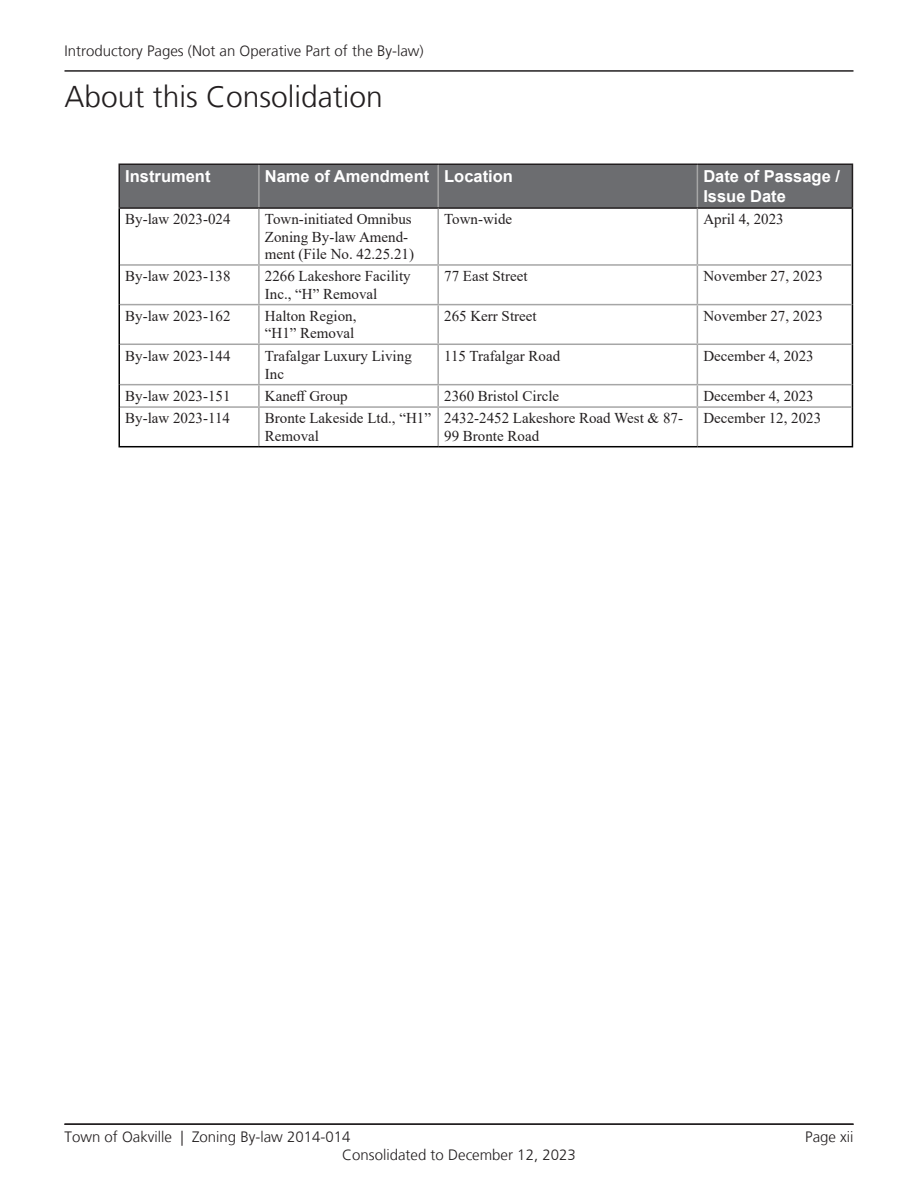
<style>
.page{position:relative;width:918px;height:1188px;background:#fff}
.page>*{position:absolute;margin:0;border:0;box-sizing:border-box;transform-origin:0 0}
.t1{font:300 30px "Frutiger";color:#231f20}
.Table-HeaderMain{font:700 16.5px/19.8px "Arial";color:#fff}
.Default{font:15px/17.2px "Times New Roman";color:#231f20}
.Table-BodyLeft{font:15px "Times New Roman";color:#231f20}
.t2{font:300 15px/18px "Frutiger";color:#231f20}
</style>
<div class="page">
<hr style="left:64px;top:70px;width:790px;height:2px;background:#231f20">
<hr style="left:64px;top:1124px;width:790px;height:1px;background:#231f20">
<div style="left:120px;top:165px;width:732px;height:42px;background:#6c6d70"></div>
<hr style="left:258px;top:165px;width:2px;height:42px;background:#a6a6a6">
<hr style="left:437px;top:165px;width:2px;height:42px;background:#a6a6a6">
<hr style="left:697px;top:165px;width:1px;height:42px;background:#a6a6a6">
<hr style="left:118px;top:164px;width:141px;height:1px;background:#231f20">
<hr style="left:118px;top:165px;width:2px;height:42px;background:#231f20">
<hr style="left:259px;top:164px;width:179px;height:1px;background:#231f20">
<hr style="left:438px;top:164px;width:259px;height:1px;background:#231f20">
<hr style="left:697px;top:164px;width:156px;height:1px;background:#231f20">
<hr style="left:852px;top:165px;width:1px;height:42px;background:#231f20">
<hr style="left:118px;top:207px;width:141px;height:2px;background:#231f20">
<hr style="left:259px;top:207px;width:179px;height:2px;background:#231f20">
<hr style="left:438px;top:207px;width:259px;height:2px;background:#231f20">
<hr style="left:697px;top:207px;width:156px;height:2px;background:#231f20">
<hr style="left:118px;top:209px;width:2px;height:56px;background:#000">
<hr style="left:852px;top:209px;width:1px;height:56px;background:#000">
<hr style="left:118px;top:265px;width:2px;height:40px;background:#000">
<hr style="left:852px;top:265px;width:1px;height:40px;background:#000">
<hr style="left:118px;top:305px;width:2px;height:39px;background:#000">
<hr style="left:852px;top:305px;width:1px;height:39px;background:#000">
<hr style="left:118px;top:344px;width:2px;height:41px;background:#000">
<hr style="left:852px;top:344px;width:1px;height:41px;background:#000">
<hr style="left:118px;top:385px;width:2px;height:22px;background:#000">
<svg style="left:852px;top:385px;width:1px;height:22px"></svg>
<hr style="left:118px;top:407px;width:2px;height:39px;background:#000">
<hr style="left:852px;top:407px;width:1px;height:39px;background:#000">
<hr style="left:118px;top:446px;width:141px;height:1px;background:#000">
<hr style="left:259px;top:446px;width:179px;height:1px;background:#000">
<hr style="left:438px;top:446px;width:259px;height:1px;background:#000">
<hr style="left:697px;top:446px;width:156px;height:1px;background:#000">
<hr style="left:258px;top:209px;width:2px;height:55px;background:#a6a6a6">
<hr style="left:437px;top:209px;width:2px;height:55px;background:#a6a6a6">
<hr style="left:697px;top:209px;width:1px;height:55px;background:#a6a6a6">
<hr style="left:120px;top:264px;width:139px;height:2px;background:#a6a6a6">
<hr style="left:259px;top:264px;width:179px;height:2px;background:#a6a6a6">
<hr style="left:258px;top:266px;width:2px;height:38px;background:#a6a6a6">
<hr style="left:438px;top:264px;width:259px;height:2px;background:#a6a6a6">
<hr style="left:437px;top:266px;width:2px;height:38px;background:#a6a6a6">
<hr style="left:697px;top:264px;width:155px;height:2px;background:#a6a6a6">
<hr style="left:697px;top:266px;width:1px;height:38px;background:#a6a6a6">
<hr style="left:120px;top:304px;width:139px;height:1px;background:#a6a6a6">
<hr style="left:259px;top:304px;width:179px;height:1px;background:#a6a6a6">
<hr style="left:258px;top:305px;width:2px;height:39px;background:#a6a6a6">
<hr style="left:438px;top:304px;width:259px;height:1px;background:#a6a6a6">
<hr style="left:437px;top:305px;width:2px;height:39px;background:#a6a6a6">
<hr style="left:697px;top:304px;width:155px;height:1px;background:#a6a6a6">
<hr style="left:697px;top:305px;width:1px;height:39px;background:#a6a6a6">
<hr style="left:120px;top:344px;width:139px;height:1px;background:#a6a6a6">
<hr style="left:259px;top:344px;width:179px;height:1px;background:#a6a6a6">
<hr style="left:258px;top:345px;width:2px;height:39px;background:#a6a6a6">
<hr style="left:438px;top:344px;width:259px;height:1px;background:#a6a6a6">
<hr style="left:437px;top:345px;width:2px;height:39px;background:#a6a6a6">
<hr style="left:697px;top:344px;width:155px;height:1px;background:#a6a6a6">
<hr style="left:697px;top:345px;width:1px;height:39px;background:#a6a6a6">
<hr style="left:120px;top:384px;width:139px;height:1px;background:#a6a6a6">
<hr style="left:259px;top:384px;width:179px;height:1px;background:#a6a6a6">
<hr style="left:258px;top:385px;width:2px;height:21px;background:#a6a6a6">
<hr style="left:438px;top:384px;width:259px;height:1px;background:#a6a6a6">
<hr style="left:437px;top:385px;width:2px;height:21px;background:#a6a6a6">
<hr style="left:697px;top:384px;width:155px;height:1px;background:#a6a6a6">
<svg style="left:697px;top:385px;width:1px;height:21px"></svg>
<hr style="left:120px;top:406px;width:139px;height:2px;background:#a6a6a6">
<hr style="left:259px;top:406px;width:179px;height:2px;background:#a6a6a6">
<hr style="left:258px;top:408px;width:2px;height:38px;background:#a6a6a6">
<hr style="left:438px;top:406px;width:259px;height:2px;background:#a6a6a6">
<hr style="left:437px;top:408px;width:2px;height:38px;background:#a6a6a6">
<hr style="left:697px;top:406px;width:155px;height:2px;background:#a6a6a6">
<hr style="left:697px;top:408px;width:1px;height:38px;background:#a6a6a6">
<p class="t2" style="left:64px;top:42px;width:361px">Introductory Pages (Not an Operative Part of the By-law)</p>
<h1 class="t1" style="left:64px;top:80px;width:320px">About this Consolidation</h1>
<p class="Table-HeaderMain" style="left:125px;top:167px;width:87px">Instrument</p>
<p class="Table-HeaderMain" style="left:265px;top:167px;width:166px">Name of Amendment</p>
<p class="Table-HeaderMain" style="left:444px;top:167px;width:70px">Location</p>
<p class="Table-HeaderMain" style="left:703px;top:167px;width:138px">Date of Passage /<br>Issue Date</p>
<p class="Table-BodyLeft" style="left:125px;top:209px;width:107px">By-law 2023-024</p>
<p class="Default" style="left:265px;top:210px;width:151px">Town-initiated Omnibus<br>Zoning By-law Amend&shy;ment (File No. 42.25.21)</p>
<p class="Table-BodyLeft" style="left:444px;top:209px;width:70px">Town-wide</p>
<p class="Table-BodyLeft" style="left:703px;top:209px;width:82px">April 4, 2023</p>
<p class="Table-BodyLeft" style="left:125px;top:266px;width:107px">By-law 2023-138</p>
<p class="Default" style="left:265px;top:267px;width:147px">2266 Lakeshore Facility<br>Inc., “H” Removal</p>
<p class="Default" style="left:444px;top:267px;width:85px">77 East Street</p>
<p class="Table-BodyLeft" style="left:703px;top:266px;width:121px">November 27, 2023</p>
<p class="Table-BodyLeft" style="left:125px;top:305px;width:107px">By-law 2023-162</p>
<p class="Default" style="left:265px;top:307px;width:93px">Halton Region, “H1” Removal</p>
<p class="Default" style="left:444px;top:307px;width:94px">265 Kerr Street</p>
<p class="Table-BodyLeft" style="left:703px;top:305px;width:121px">November 27, 2023</p>
<p class="Table-BodyLeft" style="left:125px;top:345px;width:107px">By-law 2023-144</p>
<p class="Default" style="left:265px;top:346px;width:148px;line-height:18px">Trafalgar Luxury Living<br>Inc</p>
<p class="Default" style="left:444px;top:347px;width:118px">115 Trafalgar Road</p>
<p class="Table-BodyLeft" style="left:703px;top:345px;width:112px">December 4, 2023</p>
<p class="Table-BodyLeft" style="left:125px;top:385px;width:107px">By-law 2023-151</p>
<p class="Default" style="left:265px;top:387px;width:84px">Kaneff Group</p>
<p class="Default" style="left:444px;top:387px;width:117px">2360 Bristol Circle</p>
<p class="Table-BodyLeft" style="left:703px;top:385px;width:112px">December 4, 2023</p>
<p class="Table-BodyLeft" style="left:125px;top:408px;width:106px">By-law 2023-114</p>
<p class="Default" style="left:265px;top:409px;width:168px">Bronte Lakeside Ltd., “H1”<br>Removal</p>
<p class="Default" style="left:444px;top:409px;width:240px">2432-2452 Lakeshore Road West &amp; 87-<br>99 Bronte Road</p>
<p class="Table-BodyLeft" style="left:703px;top:408px;width:119px">December 12, 2023</p>
<p class="t2" style="left:342px;top:1128px;width:235px;text-indent:-278px">Town of Oakville | Zoning By-law 2014-014<br>Consolidated to December 12, 2023</p>
<p class="t2" style="left:805px;top:1128px;width:50px">Page xii</p>
</div>
